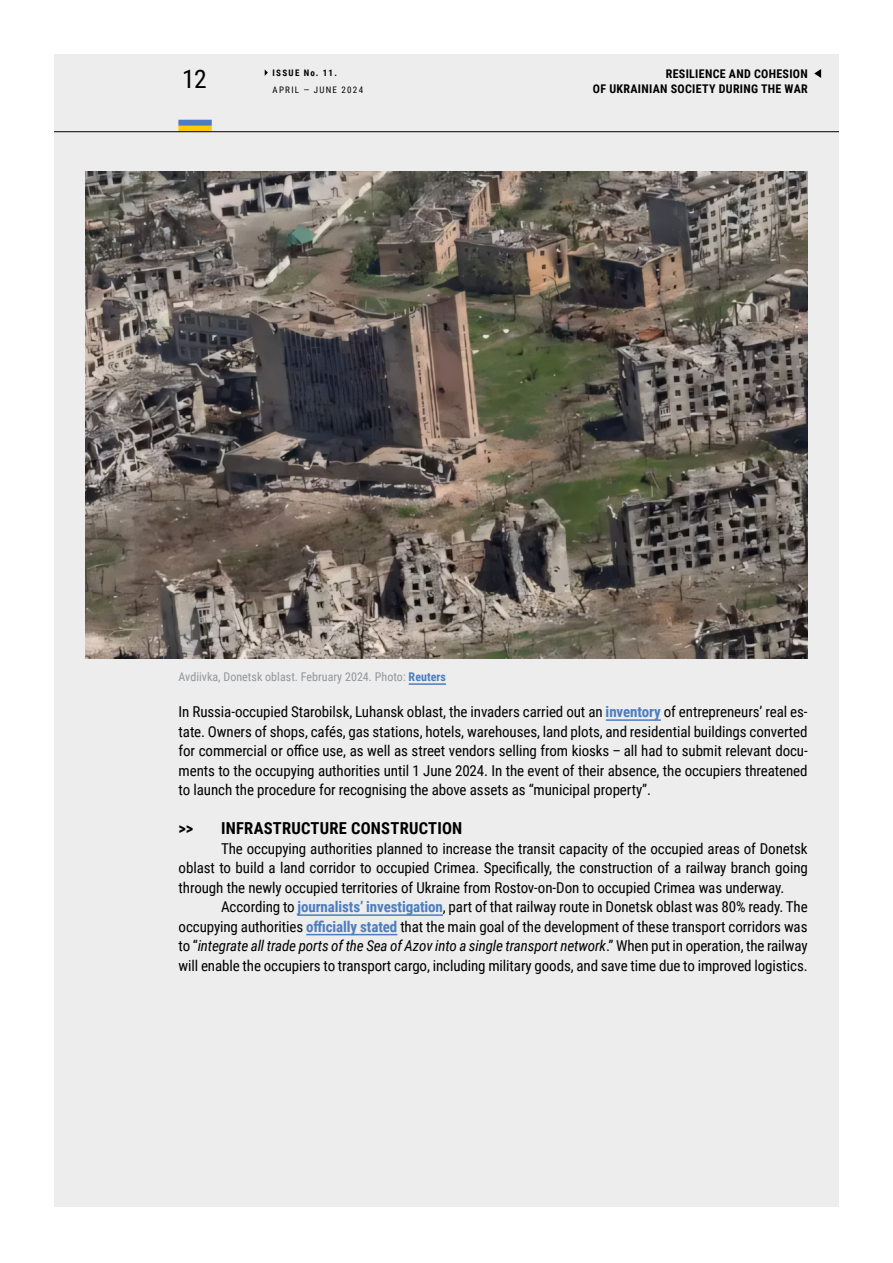
<style>
.page{position:relative;width:893px;height:1263px;background:#fff}
.page>*{position:absolute;margin:0;border:0;box-sizing:border-box;transform-origin:0 0}
.t1{font:25.5px "Roboto Condensed";color:#000}
.t2{font:700 16.5px "Roboto Condensed";letter-spacing:.015em;color:#000}
.t3{font:15px/19.5px "Roboto Condensed";letter-spacing:-.005em;color:#000;text-align:justify}
.t4{font:700 12px/15px "Roboto Condensed";letter-spacing:.025em;color:#000;text-align:right}
.t5{font:12px "Roboto Condensed";letter-spacing:.005em;color:#939598}
.t6{font:9px "Roboto Condensed";letter-spacing:.145em;color:#000}
.t7{font:700 9px "Roboto Condensed";letter-spacing:.145em;color:#000}
.s1{font-weight:700;color:#4d7dbf}
.s2{font-style:italic}
</style>
<div class="page">
<div style="left:54px;top:54px;width:785px;height:1152px;background:#ededee"></div>
<svg style="left:265px;top:70px;width:3px;height:6px"></svg>
<svg style="left:814px;top:69px;width:7px;height:9px"></svg>
<div style="left:178px;top:126px;width:34px;height:6px;background:#ffcb05"></div>
<div style="left:178px;top:120px;width:34px;height:6px;background:#4d7dbf"></div>
<hr style="left:54px;top:131px;width:785px;height:1px;background:#000">
<hr style="left:409px;top:683px;width:37px;height:2px;background:#4d7dbf">
<hr style="left:606px;top:719px;width:55px;height:2px;background:#4d7dbf">
<hr style="left:298px;top:914px;width:145px;height:2px;background:#4d7dbf">
<hr style="left:306px;top:934px;width:91px;height:1px;background:#4d7dbf">
<img style="left:85px;top:171px;width:723px;height:488px">
<h1 class="t1" style="left:182px;top:61px;width:26px">12</h1>
<p class="t7" style="left:272px;top:66px;width:66px">ISSUE No. 11.</p>
<p class="t6" style="left:273px;top:83px;width:92px">APRIL — JUNE 2024</p>
<p class="t4" style="left:593px;top:66px;width:216px">RESILIENCE AND COHESION<br>OF UKRAINIAN SOCIETY DURING THE WAR</p>
<p class="t5" style="left:179px;top:668px;width:269px">Avdiivka, Donetsk oblast. February 2024. Photo: <span class="s1">Reuters</span></p>
<p class="t3" style="left:179px;top:701px;width:631px">In Russia--occupied Starobilsk, Luhansk oblast, the invaders carried out an <span class="s1">inventory</span> of entrepreneurs’ real es&shy;tate. Owners of shops, cafés, gas stations, hotels, warehouses, land plots, and residential buildings converted for commercial or office use, as well as street vendors selling from kiosks – all had to submit relevant docu&shy;ments to the occupying authorities until 1 June 2024. In the event of their absence, the occupiers threatened to launch the procedure for recognising the above assets as “municipal property”.</p>
<p class="t2" style="left:179px;top:817px;width:16px">&gt;&gt;</p>
<p class="t2" style="left:221px;top:817px;width:243px">INFRASTRUCTURE CONSTRUCTION</p>
<p class="t3" style="left:179px;top:838px;width:631px;text-indent:43px">The occupying authorities planned to increase the transit capacity of the occupied areas of Donetsk oblast to build a land corridor to occupied Crimea. Specifically, the construction of a railway branch going through the newly occupied territories of Ukraine from Rostov-on--Don to occupied Crimea was underway.</p>
<p class="t3" style="left:179px;top:896px;width:631px;text-indent:43px">According to <span class="s1">journalists’ investigation</span>, part of that railway route in Donetsk oblast was 80% ready. The occupying authorities <span class="s1">officially stated</span> that the main goal of the development of these transport corridors was to “<span class="s2">integrate all trade ports of the Sea of Azov into a single transport network</span>.” When put in operation, the railway will enable the occupiers to transport cargo, including military goods, and save time due to improved logistics.</p>
</div>
